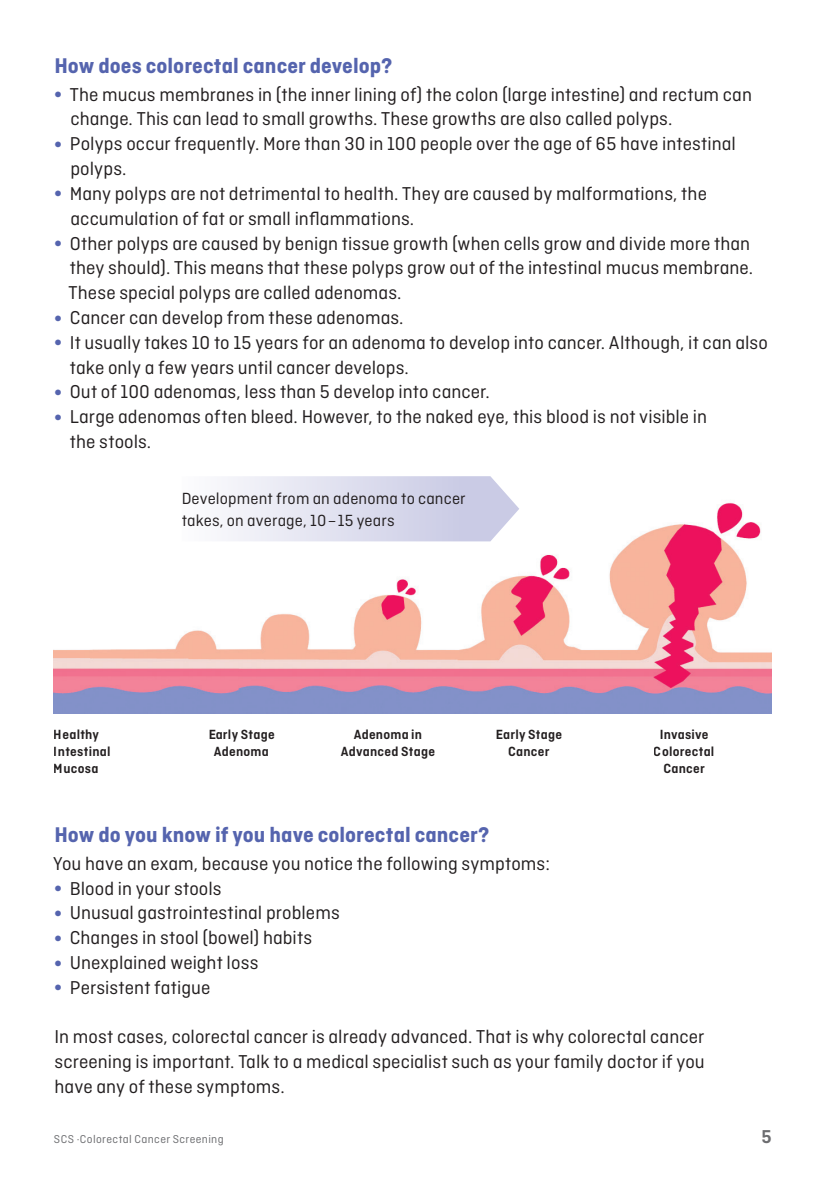
<style>
.page{position:relative;width:840px;height:1191px;background:#fff}
.page>*{position:absolute;margin:0;border:0;box-sizing:border-box;transform-origin:0 0}
.t1{font:700 22.4px "Ciutadella";color:#5564ae}
.t2{font:19.6px/24.8px "Ciutadella";color:#231f20}
.t3{font:600 19.6px "Ciutadella";color:#6c6d70}
.t4{font:17px/22px "Ciutadella";letter-spacing:.01em;color:#231f20}
.t5{font:600 14px/17.2px "Ciutadella";letter-spacing:.015em;color:#231f20;text-align:center}
.t6{font:12px "Ciutadella";letter-spacing:.035em;color:#6c6d70}
.s1{font-weight:700;font-size:24px;color:#5564ae}
</style>
<div class="page">
<img style="left:54px;top:502px;width:717px;height:211px">
<svg style="left:181px;top:476px;width:338px;height:65px"></svg>
<p class="t1" style="left:54px;top:53px;width:339px">How does colorectal cancer develop?</p>
<p class="t2" style="left:70px;top:82px;width:682px;text-indent:-16px"><span class="s1">•</span> The mucus membranes in (the inner lining of) the colon (large intestine) and rectum can change. This can lead to small growths. These growths are also called polyps.</p>
<p class="t2" style="left:70px;top:131px;width:666px;text-indent:-16px"><span class="s1">•</span> Polyps occur frequently. More than 30 in 100 people over the age of 65 have intestinal polyps.</p>
<p class="t2" style="left:70px;top:181px;width:637px;text-indent:-16px"><span class="s1">•</span> Many polyps are not detrimental to health. They are caused by malformations, the accumulation of fat or small inflammations.</p>
<p class="t2" style="left:68px;top:231px;width:685px;text-indent:-15px"><span class="s1">•</span> Other polyps are caused by benign tissue growth (when cells grow and divide more than they should). This means that these polyps grow out of the intestinal mucus membrane.<br>These special polyps are called adenomas.</p>
<p class="t2" style="left:54px;top:305px;width:351px"><span class="s1">•</span> Cancer can develop from these adenomas.</p>
<p class="t2" style="left:70px;top:330px;width:699px;text-indent:-16px"><span class="s1">•</span> It usually takes 10 to 15 years for an adenoma to develop into cancer. Although, it can also take only a few years until cancer develops.</p>
<p class="t2" style="left:54px;top:379px;width:437px"><span class="s1">•</span> Out of 100 adenomas, less than 5 develop into cancer.</p>
<p class="t2" style="left:70px;top:404px;width:638px;text-indent:-16px"><span class="s1">•</span> Large adenomas often bleed. However, to the naked eye, this blood is not visible in the stools.</p>
<p class="t4" style="left:181px;top:487px;width:285px">Development from an adenoma to cancer takes, on average, 10–15 years</p>
<p class="t5" style="left:54px;top:725px;width:58px;text-align:left">Healthy<br>Intestinal<br>Mucosa</p>
<p class="t5" style="left:208px;top:726px;width:68px">Early Stage<br>Adenoma</p>
<p class="t5" style="left:340px;top:725px;width:96px">Adenoma in<br>Advanced Stage</p>
<p class="t5" style="left:495px;top:725px;width:68px">Early Stage<br>Cancer</p>
<p class="t5" style="left:653px;top:725px;width:62px">Invasive<br>Colorectal<br>Cancer</p>
<p class="t1" style="left:54px;top:821px;width:436px">How do you know if you have colorectal cancer?</p>
<p class="t2" style="left:53px;top:851px;width:498px">You have an exam, because you notice the following symptoms:</p>
<p class="t2" style="left:54px;top:875px;width:169px"><span class="s1">•</span> Blood in your stools</p>
<p class="t2" style="left:54px;top:900px;width:287px"><span class="s1">•</span> Unusual gastrointestinal problems</p>
<p class="t2" style="left:54px;top:925px;width:259px"><span class="s1">•</span> Changes in stool (bowel) habits</p>
<p class="t2" style="left:54px;top:950px;width:206px"><span class="s1">•</span> Unexplained weight loss</p>
<p class="t2" style="left:54px;top:975px;width:158px"><span class="s1">•</span> Persistent fatigue</p>
<p class="t2" style="left:54px;top:1024px;width:651px;text-align:justify">In most cases, colorectal cancer is already advanced. That is why colorectal cancer screening is important. Talk to a medical specialist such as your family doctor if you have any of these symptoms.</p>
<p class="t6" style="left:54px;top:1132px;width:171px">SCS ·Colorectal Cancer Screening</p>
<p class="t3" style="left:761px;top:1125px;width:12px">5</p>
</div>
